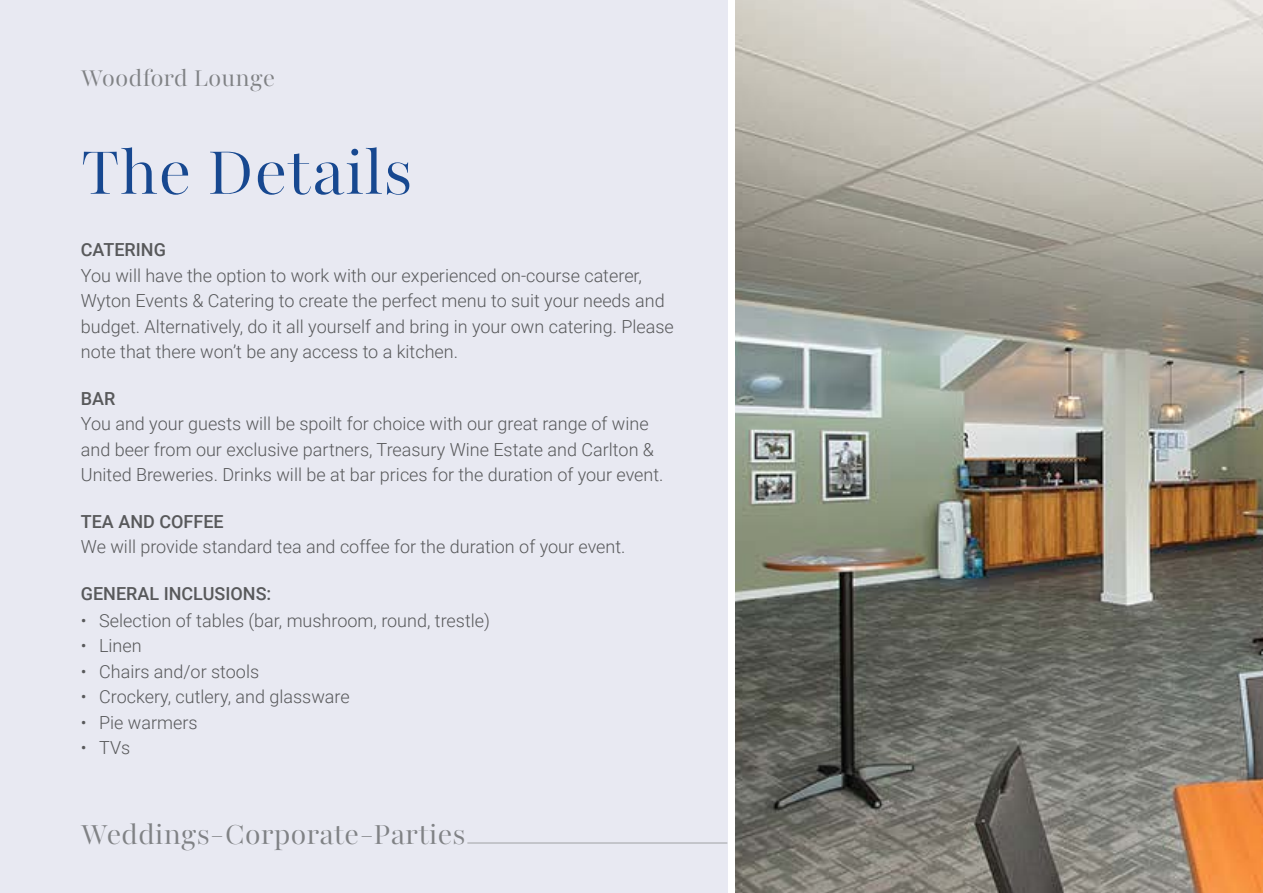
<style>
.page{position:relative;width:1263px;height:893px;background:#fff}
.page>*{position:absolute;margin:0;border:0;box-sizing:border-box;transform-origin:0 0}
.t1{font:300 73.8px "Playfair 144 pt";color:#174890}
.t2{font:300 33px "Playfair 144 pt";letter-spacing:-.005em;color:#808285}
.t3{font:300 27.3px "Playfair 144 pt";color:#808285}
.t4{font:300 18px/25.5px "Roboto";color:#58595b}
.t5{font:500 18px "Roboto";color:#58595b}
</style>
<div class="page">
<div style="left:0;top:0;width:727px;height:893px;background:#e8e9f2"></div>
<img style="left:735px;top:0;width:528px;height:893px">
<hr style="left:467px;top:842px;width:260px;height:1px;background:#a7a9ac">
<h3 class="t3" style="left:81px;top:62px;width:196px">Woodford Lounge</h3>
<h1 class="t1" style="left:81px;top:130px;width:334px">The Details</h1>
<p class="t5" style="left:81px;top:237px;width:87px">CATERING</p>
<p class="t4" style="left:81px;top:262px;width:594px">You will have the option to work with our experienced on-course caterer, Wyton Events &amp; Catering to create the perfect menu to suit your needs and budget. Alternatively, do it all yourself and bring in your own catering. Please note that there won’t be any access to a kitchen.</p>
<p class="t5" style="left:81px;top:385px;width:36px">BAR</p>
<p class="t4" style="left:81px;top:410px;width:584px">You and your guests will be spoilt for choice with our great range of wine and beer from our exclusive partners, Treasury Wine Estate and Carlton &amp;<br>United Breweries. Drinks will be at bar prices for the duration of your event.</p>
<p class="t5" style="left:81px;top:509px;width:144px">TEA AND COFFEE</p>
<p class="t4" style="left:81px;top:533px;width:546px">We will provide standard tea and coffee for the duration of your event.</p>
<p class="t5" style="left:81px;top:581px;width:192px">GENERAL INCLUSIONS:</p>
<p class="t4" style="left:81px;top:607px;width:411px">• Selection of tables (bar, mushroom, round, trestle)</p>
<p class="t4" style="left:81px;top:632px;width:62px">• Linen</p>
<p class="t4" style="left:81px;top:658px;width:180px">• Chairs and/or stools</p>
<p class="t4" style="left:81px;top:683px;width:270px">• Crockery, cutlery, and glassware</p>
<p class="t4" style="left:81px;top:709px;width:118px">• Pie warmers</p>
<p class="t4" style="left:81px;top:734px;width:51px">• TVs</p>
<h2 class="t2" style="left:81px;top:815px;width:386px">Weddings-Corporate-Parties</h2>
</div>
